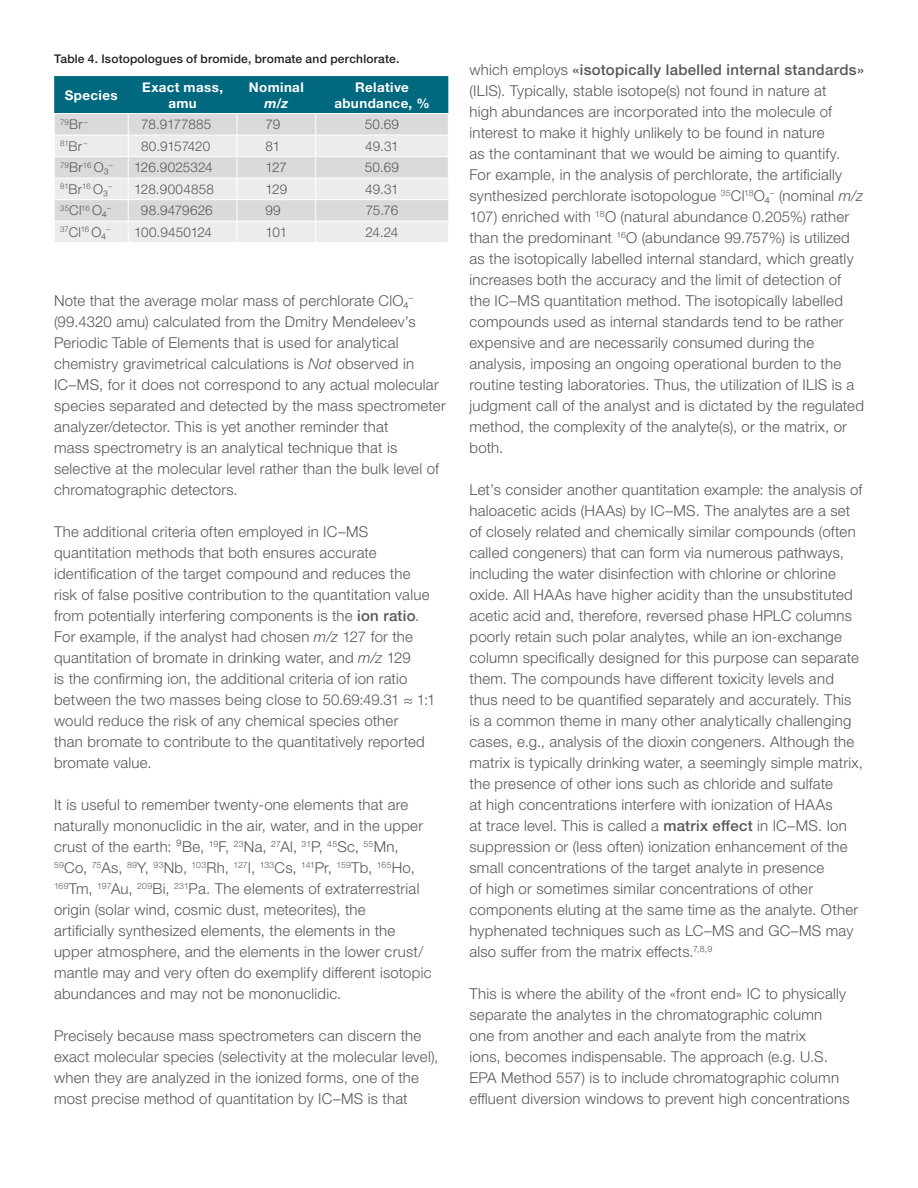
<style>
.page{position:relative;width:918px;height:1188px;background:#fff}
.page>*{position:absolute;margin:0;border:0;box-sizing:border-box;transform-origin:0 0}
.t1{font:300 15px/21px "Helvetica Neue LTW1 G";letter-spacing:.015em;color:#57585a}
.t2{font:300 13.5px "Helvetica Neue LTW1 G";letter-spacing:-.005em;color:#57585a}
.t3{font:300 13.5px "Helvetica Neue LTW1 G";letter-spacing:.02em;color:#57585a}
.t4{font:700 13.35px/16px "Helvetica Neue LTW1 G";letter-spacing:.03em;color:#fff;text-align:center}
.t5{font:italic 700 13.35px "Helvetica Neue LTW1 G";color:#fff}
.t6{font:500 12px "Helvetica Neue LTW1 G";letter-spacing:.02em;color:#231f20}
.t7{font:300 7.8px "Helvetica Neue LTW1 G";letter-spacing:-.01em;color:#57585a}
.s1{font-size:13.5px}
.s2{font-style:italic}
.s3{font-weight:500}
</style>
<div class="page">
<svg style="left:54px;top:76px;width:395px;height:166px;background:#b1c8cf"></svg>
<hr style="left:316px;top:113px;width:132px;height:1px;background:#fff">
<hr style="left:316px;top:135px;width:132px;height:1px;background:#fff">
<p class="t6" style="left:54px;top:51px;width:347px">Table 4. Isotopologues of bromide, bromate and perchlorate.</p>
<p class="t4" style="left:65px;top:87px;width:54px">Species</p>
<p class="t4" style="left:142px;top:79px;width:82px">Exact mass, amu</p>
<p class="t4" style="left:249px;top:79px;width:56px">Nominal</p>
<p class="t5" style="left:264px;top:95px;width:25px">m/z</p>
<p class="t4" style="left:334px;top:79px;width:97px">Relative abundance, %</p>
<p class="t7" style="left:60px;top:117px;width:29px">79<span class="s1">Br</span> –</p>
<p class="t2" style="left:141px;top:116px;width:72px">78.9177885</p>
<p class="t2" style="left:266px;top:116px;width:16px">79</p>
<p class="t2" style="left:365px;top:116px;width:36px">50.69</p>
<p class="t7" style="left:60px;top:139px;width:29px">81<span class="s1">Br</span> –</p>
<p class="t2" style="left:141px;top:138px;width:71px">80.9157420</p>
<p class="t2" style="left:266px;top:138px;width:16px">81</p>
<p class="t2" style="left:365px;top:138px;width:35px">49.31</p>
<p class="t7" style="left:60px;top:160px;width:54px">79<span class="s1">Br</span>16 <span class="s1">O₃</span>–</p>
<p class="t2" style="left:134px;top:159px;width:80px">126.9025324</p>
<p class="t2" style="left:266px;top:159px;width:23px">127</p>
<p class="t2" style="left:365px;top:159px;width:36px">50.69</p>
<p class="t7" style="left:60px;top:182px;width:54px">81<span class="s1">Br</span>16 <span class="s1">O₃</span>–</p>
<p class="t3" style="left:134px;top:181px;width:81px">128.9004858</p>
<p class="t2" style="left:266px;top:181px;width:23px">129</p>
<p class="t2" style="left:365px;top:181px;width:35px">49.31</p>
<p class="t7" style="left:60px;top:203px;width:52px">35<span class="s1">Cl</span>16 <span class="s1">O₄</span>–</p>
<p class="t2" style="left:141px;top:202px;width:73px">98.9479626</p>
<p class="t2" style="left:266px;top:202px;width:17px">99</p>
<p class="t2" style="left:366px;top:202px;width:34px">75.76</p>
<p class="t7" style="left:60px;top:225px;width:52px">37<span class="s1">Cl</span>16 <span class="s1">O₄</span>–</p>
<p class="t2" style="left:134px;top:224px;width:79px">100.9450124</p>
<p class="t2" style="left:266px;top:224px;width:23px">101</p>
<p class="t2" style="left:366px;top:224px;width:34px">24.24</p>
<p class="t1" style="left:54px;top:290px;width:393px">Note that the average molar mass of perchlorate ClO₄<sup>– </sup>(99.4320 amu) calculated from the Dmitry Mendeleev’s Periodic Table of Elements that is used for analytical chemistry gravimetrical calculations is <span class="s2">Not</span> observed in IC–MS, for it does not correspond to any actual molecular species separated and detected by the mass spectrometer analyzer/detector. This is yet another reminder that<br>mass spectrometry is an analytical technique that is selective at the molecular level rather than the bulk level of chromatographic detectors.</p>
<p class="t1" style="left:54px;top:521px;width:383px">The additional criteria often employed in IC–MS quantitation methods that both ensures accurate identification of the target compound and reduces the risk of false positive contribution to the quantitation value from potentially interfering components is the <span class="s3">ion ratio</span>.<br>For example, if the analyst had chosen <span class="s2">m/z</span> 127 for the quantitation of bromate in drinking water, and <span class="s2">m/z</span> 129<br>is the confirming ion, the additional criteria of ion ratio between the two masses being close to 50.69:49.31 ≈ 1:1 would reduce the risk of any chemical species other<br>than bromate to contribute to the quantitatively reported bromate value.</p>
<p class="t1" style="left:54px;top:794px;width:379px">It is useful to remember twenty-one elements that are naturally mononuclidic in the air, water, and in the upper crust of the earth: ⁹Be, <sup>19</sup>F, <sup>23</sup>Na, <sup>27</sup>Al, <sup>31</sup>P, <sup>45</sup>Sc, <sup>55</sup>Mn, <sup>59</sup>Co, <sup>75</sup>As, <sup>89</sup>Y, <sup>93</sup>Nb, <sup>103</sup>Rh, <sup>127</sup>I, <sup>133</sup>Cs, <sup>141</sup>Pr, <sup>159</sup>Tb, <sup>165</sup>Ho, <sup>169</sup>Tm, <sup>197</sup>Au, <sup>209</sup>Bi, <sup>231</sup>Pa. The elements of extraterrestrial origin (solar wind, cosmic dust, meteorites), the<br>artificially synthesized elements, the elements in the upper atmosphere, and the elements in the lower crust/ mantle may and very often do exemplify different isotopic abundances and may not be mononuclidic.</p>
<p class="t1" style="left:54px;top:1025px;width:386px">Precisely because mass spectrometers can discern the exact molecular species (selectivity at the molecular level), when they are analyzed in the ionized forms, one of the most precise method of quantitation by IC–MS is that</p>
<p class="t1" style="left:470px;top:59px;width:396px">which employs <span class="s3">«isotopically labelled internal standards» </span>(ILIS). Typically, stable isotope(s) not found in nature at<br>high abundances are incorporated into the molecule of interest to make it highly unlikely to be found in nature<br>as the contaminant that we would be aiming to quantify.<br>For example, in the analysis of perchlorate, the artificially synthesized perchlorate isotopologue <sup>35</sup>Cl<sup>18</sup>O₄<sup>–</sup> (nominal <span class="s2">m/z </span>107) enriched with <sup>18</sup>O (natural abundance 0.205%) rather than the predominant <sup>16</sup>O (abundance 99.757%) is utilized as the isotopically labelled internal standard, which greatly increases both the accuracy and the limit of detection of the IC–MS quantitation method. The isotopically labelled compounds used as internal standards tend to be rather expensive and are necessarily consumed during the analysis, imposing an ongoing operational burden to the routine testing laboratories. Thus, the utilization of ILIS is a judgment call of the analyst and is dictated by the regulated method, the complexity of the analyte(s), or the matrix, or both.</p>
<p class="t1" style="left:470px;top:479px;width:395px">Let’s consider another quantitation example: the analysis of haloacetic acids (HAAs) by IC–MS. The analytes are a set of closely related and chemically similar compounds (often called congeners) that can form via numerous pathways, including the water disinfection with chlorine or chlorine oxide. All HAAs have higher acidity than the unsubstituted acetic acid and, therefore, reversed phase HPLC columns poorly retain such polar analytes, while an ion-exchange column specifically designed for this purpose can separate them. The compounds have different toxicity levels and thus need to be quantified separately and accurately. This is a common theme in many other analytically challenging cases, e.g., analysis of the dioxin congeners. Although the matrix is typically drinking water, a seemingly simple matrix, the presence of other ions such as chloride and sulfate<br>at high concentrations interfere with ionization of HAAs<br>at trace level. This is called a <span class="s3">matrix effect</span> in IC–MS. Ion suppression or (less often) ionization enhancement of the small concentrations of the target analyte in presence<br>of high or sometimes similar concentrations of other components eluting at the same time as the analyte. Other hyphenated techniques such as LC–MS and GC–MS may also suffer from the matrix effects.<sup>7,8,9</sup></p>
<p class="t1" style="left:470px;top:983px;width:382px">This is where the ability of the «front end» IC to physically separate the analytes in the chromatographic column one from another and each analyte from the matrix<br>ions, becomes indispensable. The approach (e.g. U.S.<br>EPA Method 557) is to include chromatographic column effluent diversion windows to prevent high concentrations</p>
</div>
